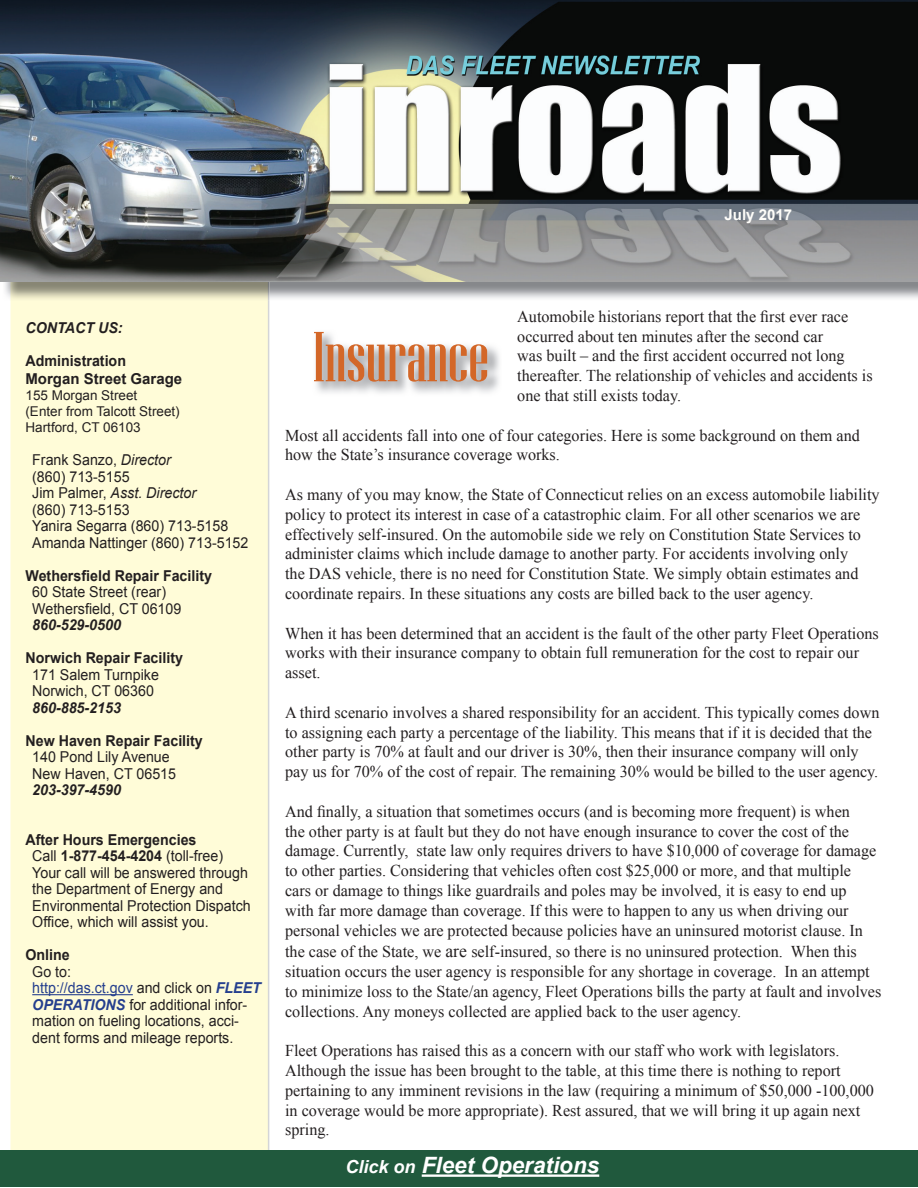
<style>
.page{position:relative;width:918px;height:1188px;background:#fff}
.page>*{position:absolute;margin:0;border:0;box-sizing:border-box;transform-origin:0 0}
.t1{font:70.5px "Niagara Solid";color:#d36728;scale:1.06 1}
.t2{font:italic 700 22.5px "Arial";color:#fff}
.t3{font:16.5px/19.8px "Times New Roman";color:#231f20}
.t4{font:15px/16.5px "Arial";color:#231f20;scale:.95 1}
.t5{font:700 15px/18px "Arial";color:#231f20;scale:.95 1}
.t6{font:italic 700 15px "Arial";color:#231f20;scale:.95 1}
.t7{font:700 15px "Arial";color:#fffefa}
.t8{font:13.5px/16.2px "Arial";color:#231f20}
.s1{font-style:italic}
.s2{font-weight:700}
.s3{color:#253f8e}
.s4{font-weight:700;font-style:italic;color:#253f8e}
.s5{font-size:18px}
</style>
<div class="page">
<div style="left:10px;top:301px;width:259px;height:849px;background:#fffcd8"></div>
<img style="left:9px;top:282px;width:260px;height:19px">
<img style="left:1px;top:0;width:917px;height:282px">
<div style="left:0;top:1150px;width:918px;height:36px;background:#20593d"></div>
<hr style="left:32px;top:994px;width:101px;height:1px;background:#253f8e">
<hr style="left:422px;top:1174px;width:177px;height:3px;background:#fff">
<img style="left:316px;top:333px;width:184px;height:60px">
<p class="t7" style="left:724px;top:205px;width:69px">July 2017</p>
<p class="t6" style="left:26px;top:317px;width:104px">CONTACT US:</p>
<p class="t5" style="left:26px;top:352px;width:166px">Administration<br>Morgan Street Garage</p>
<p class="t8" style="left:26px;top:387px;width:156px">155 Morgan Street<br>(Enter from Talcott Street)<br>Hartford, CT 06103</p>
<p class="t4" style="left:32px;top:452px;width:229px">Frank Sanzo, <span class="s1">Director<br></span>(860) 713-5155<br>Jim Palmer, <span class="s1">Asst. Director<br></span>(860) 713-5153<br>Yanira Segarra (860) 713-5158<br>Amanda Nattinger (860) 713-5152</p>
<p class="t5" style="left:25px;top:567px;width:198px">Wethersfield Repair Facility</p>
<p class="t4" style="left:32px;top:584px;width:159px">60 State Street (rear)<br>Wethersfield, CT 06109</p>
<p class="t6" style="left:32px;top:615px;width:95px">860-529-0500</p>
<p class="t5" style="left:25px;top:649px;width:167px">Norwich Repair Facility</p>
<p class="t4" style="left:32px;top:666px;width:135px">171 Salem Turnpike<br>Norwich, CT 06360</p>
<p class="t6" style="left:32px;top:697px;width:95px">860-885-2153</p>
<p class="t5" style="left:25px;top:732px;width:188px">New Haven Repair Facility</p>
<p class="t4" style="left:32px;top:749px;width:153px">140 Pond Lily Avenue<br>New Haven, CT 06515</p>
<p class="t6" style="left:32px;top:780px;width:95px">203-397-4590</p>
<p class="t4" style="left:32px;top:831px;width:232px;text-indent:-7px"><span class="s2">After Hours Emergencies<br></span>Call <span class="s2">1-877-454-4204</span> (toll-free)<br>Your call will be answered through the Department of Energy and<br>Environmental Protection Dispatch<br>Office, which will assist you.</p>
<p class="t5" style="left:25px;top:946px;width:48px">Online</p>
<p class="t4" style="left:32px;top:963px;width:242px">Go to:<br><span class="s3">http://das.ct.gov</span> and click on <span class="s4">FLEET<br>OPERATIONS</span> for additional infor&shy;mation on fueling locations, acci&shy;dent forms and mileage reports.</p>
<p class="t3" style="left:517px;top:306px;width:357px">Automobile historians report that the first ever race occurred about ten minutes after the second car<br>was built – and the first accident occurred not long thereafter. The relationship of vehicles and accidents is one that still exists today.</p>
<p class="t3" style="left:285px;top:425px;width:576px">Most all accidents fall into one of four categories. Here is some background on them and how the State’s insurance coverage works.</p>
<p class="t3" style="left:285px;top:484px;width:596px">As many of you may know, the State of Connecticut relies on an excess automobile liability policy to protect its interest in case of a catastrophic claim. For all other scenarios we are effectively self-insured. On the automobile side we rely on Constitution State Services to administer claims which include damage to another party. For accidents involving only<br>the DAS vehicle, there is no need for Constitution State. We simply obtain estimates and coordinate repairs. In these situations any costs are billed back to the user agency.</p>
<p class="t3" style="left:285px;top:623px;width:595px">When it has been determined that an accident is the fault of the other party Fleet Operations works with their insurance company to obtain full remuneration for the cost to repair our asset.</p>
<p class="t3" style="left:285px;top:702px;width:596px">A third scenario involves a shared responsibility for an accident. This typically comes down to assigning each party a percentage of the liability. This means that if it is decided that the other party is 70% at fault and our driver is 30%, then their insurance company will only pay us for 70% of the cost of repair. The remaining 30% would be billed to the user agency.</p>
<p class="t3" style="left:285px;top:801px;width:593px">And finally, a situation that sometimes occurs (and is becoming more frequent) is when<br>the other party is at fault but they do not have enough insurance to cover the cost of the damage. Currently, state law only requires drivers to have $10,000 of coverage for damage to other parties. Considering that vehicles often cost $25,000 or more, and that multiple cars or damage to things like guardrails and poles may be involved, it is easy to end up with far more damage than coverage. If this were to happen to any us when driving our personal vehicles we are protected because policies have an uninsured motorist clause. In</p>
<p class="t3" style="left:285px;top:942px;width:598px">the case of the State, we <span class="s5">are</span> self-insured, so there is no uninsured protection. When this situation occurs the user agency is responsible for any shortage in coverage. In an attempt to minimize loss to the State/an agency, Fleet Operations bills the party at fault and involves collections. Any moneys collected are applied back to the user agency.</p>
<p class="t3" style="left:285px;top:1041px;width:590px">Fleet Operations has raised this as a concern with our staff who work with legislators.<br>Although the issue has been brought to the table, at this time there is nothing to report pertaining to any imminent revisions in the law (requiring a minimum of $50,000 -100,000 in coverage would be more appropriate). Rest assured, that we will bring it up again next spring.</p>
<h1 class="t1" style="left:313px;top:320px;width:168px">Insurance</h1>
<h2 class="t2" style="left:345px;top:1150px;width:255px"><span class="s5">Click on</span> Fleet Operations</h2>
</div>
